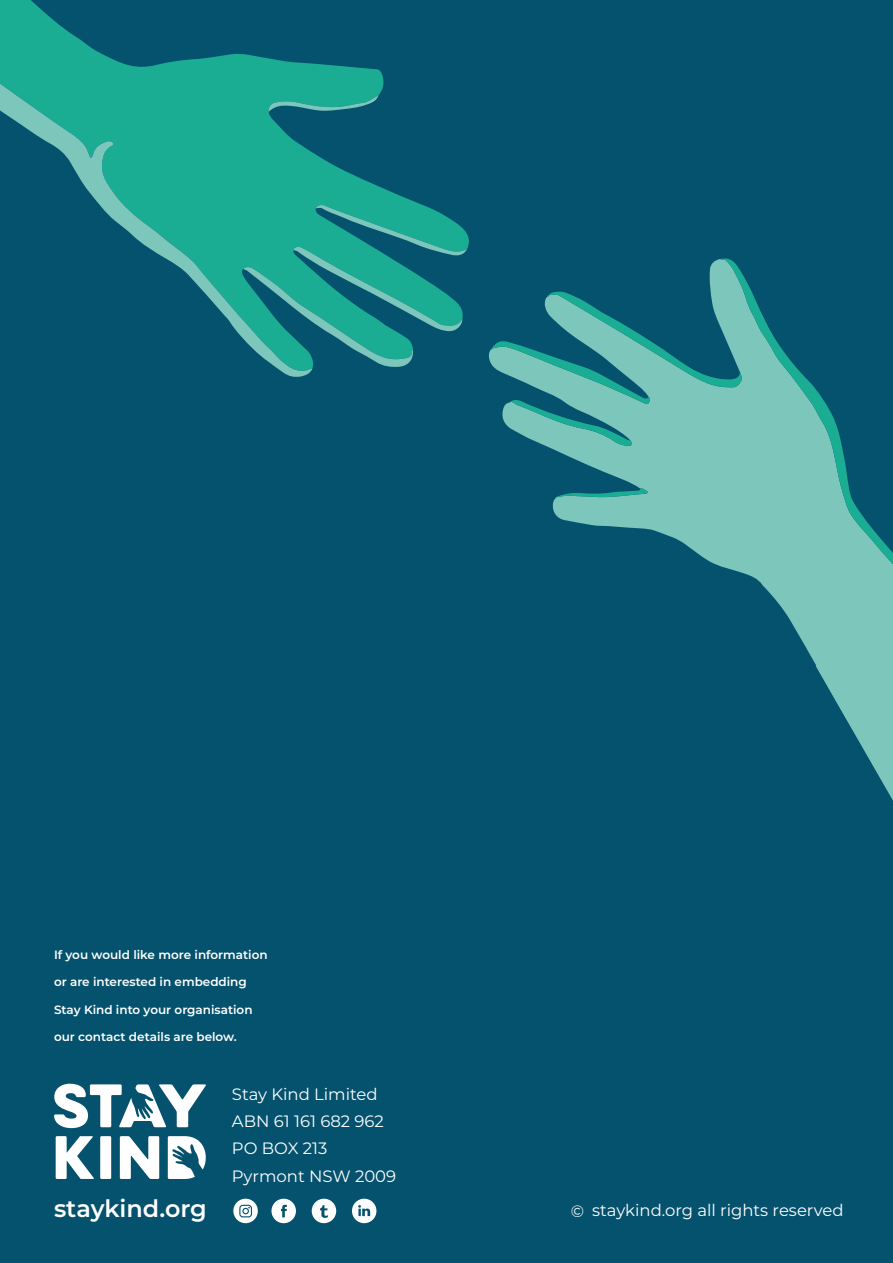
<style>
.page{position:relative;width:893px;height:1263px;background:#05526e}
.page>*{position:absolute;margin:0;border:0;box-sizing:border-box;transform-origin:0 0}
.t1{font:600 23.85px "Montserrat";color:#fff}
.t2{font:16.5px "Montserrat";color:#fff}
.t3{font:600 12px "Montserrat";color:#fff}
</style>
<div class="page">
<svg style="left:312px;top:63px;width:157px;height:306px"></svg>
<svg style="left:0;top:0;width:312px;height:377px"></svg>
<svg style="left:243px;top:204px;width:224px;height:163px"></svg>
<svg style="left:268px;top:95px;width:110px;height:17px"></svg>
<svg style="left:488px;top:259px;width:232px;height:307px"></svg>
<svg style="left:720px;top:258px;width:173px;height:407px"></svg>
<svg style="left:557px;top:488px;width:91px;height:9px"></svg>
<svg style="left:491px;top:291px;width:252px;height:156px"></svg>
<svg style="left:816px;top:598px;width:77px;height:203px"></svg>
<div style="left:100px;top:1136px;width:11px;height:43px;background:#fff"></div>
<svg style="left:56px;top:1136px;width:38px;height:43px"></svg>
<svg style="left:120px;top:1136px;width:39px;height:43px"></svg>
<svg style="left:54px;top:1084px;width:152px;height:44px"></svg>
<svg style="left:168px;top:1136px;width:38px;height:43px"></svg>
<div style="left:271px;top:1199px;width:25px;height:24px;background:#fff;border-radius:50%"></div>
<svg style="left:281px;top:1205px;width:6px;height:12px"></svg>
<div style="left:312px;top:1199px;width:24px;height:24px;background:#fff;border-radius:50%"></div>
<svg style="left:320px;top:1205px;width:8px;height:13px"></svg>
<div style="left:352px;top:1199px;width:24px;height:24px;background:#fff;border-radius:50%"></div>
<svg style="left:358px;top:1205px;width:12px;height:11px"></svg>
<div style="left:233px;top:1199px;width:25px;height:24px;background:#fff;border-radius:50%"></div>
<svg style="left:239px;top:1205px;width:13px;height:12px"></svg>
<p class="t3" style="left:54px;top:946px;width:215px">If you would like more information</p>
<p class="t3" style="left:54px;top:973px;width:194px">or are interested in embedding</p>
<p class="t3" style="left:54px;top:1001px;width:200px">Stay Kind into your organisation</p>
<p class="t3" style="left:54px;top:1028px;width:184px">our contact details are below.</p>
<p class="t1" style="left:54px;top:1192px;width:154px">staykind.org</p>
<p class="t2" style="left:232px;top:1082px;width:147px">Stay Kind Limited</p>
<p class="t2" style="left:232px;top:1110px;width:153px">ABN 61 161 682 962</p>
<p class="t2" style="left:232px;top:1137px;width:97px">PO BOX 213</p>
<p class="t2" style="left:232px;top:1165px;width:166px">Pyrmont NSW 2009</p>
<p class="t2" style="left:571px;top:1200px;width:15px">©</p>
<p class="t2" style="left:592px;top:1199px;width:253px">staykind.org all rights reserved</p>
</div>
